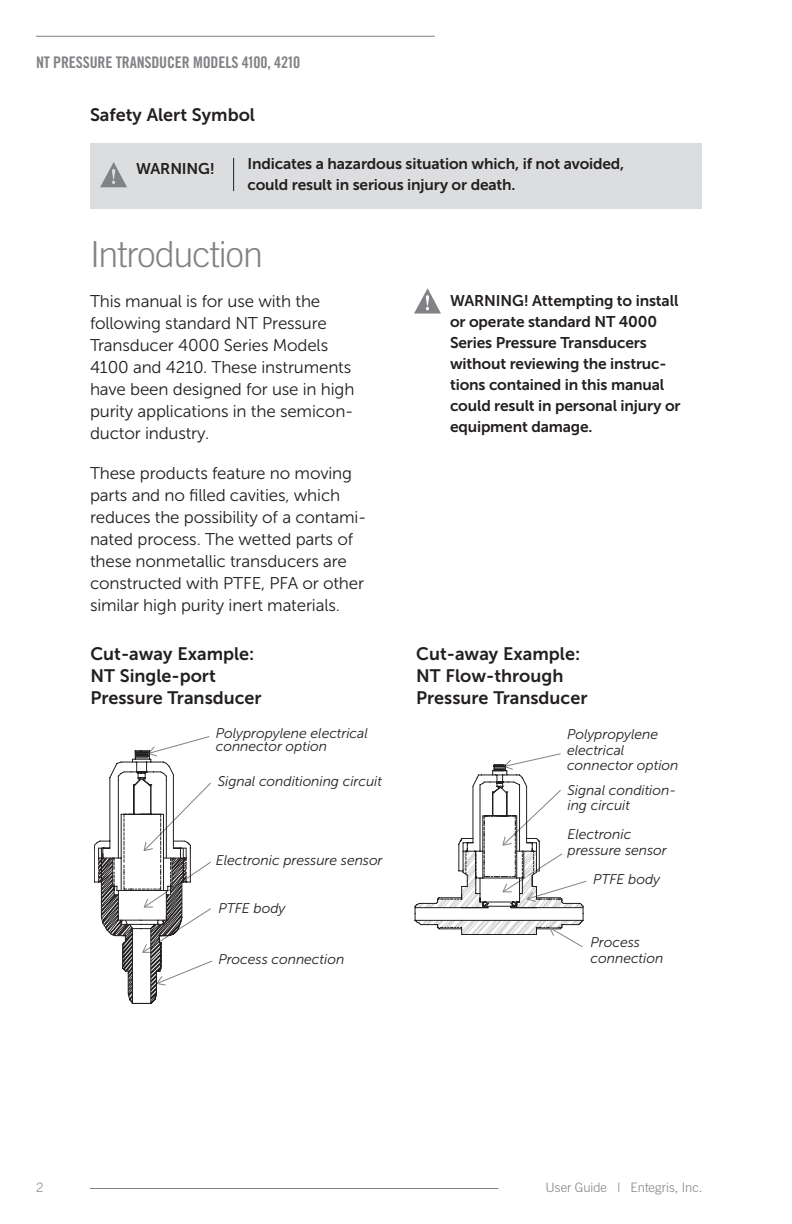
<style>
.page{position:relative;width:792px;height:1224px;background:#fff}
.page>*{position:absolute;margin:0;border:0;box-sizing:border-box;transform-origin:0 0}
.t1{font:300 36px "Trade Gothic LT Std";letter-spacing:-.025em;color:#808285}
.t2{font:18px/22px "Museo Sans 700";color:#231f20}
.t3{font:17px/22px "Museo Sans 300";letter-spacing:-.01em;color:#231f20}
.t4{font:16px "Trade Gothic LT Std Bd Cn 20";letter-spacing:-.01em;color:#808285}
.t5{font:15.6px/21px "Museo Sans 700";letter-spacing:-.01em;color:#231f20}
.t6{font:italic 14px/15.4px "Museo Sans 300";letter-spacing:-.005em;color:#231f20}
.t7{font:300 13px "Trade Gothic LT Std";color:#808285}
</style>
<div class="page">
<hr style="left:36px;top:36px;width:399px;height:1px;background:#808285">
<hr style="left:90px;top:1188px;width:481px;height:1px;background:#808285">
<svg style="left:498px;top:1188px;width:73px;height:1px"></svg>
<svg style="left:414px;top:288px;width:27px;height:26px"></svg>
<svg style="left:94px;top:736px;width:119px;height:268px"></svg>
<svg style="left:415px;top:753px;width:172px;height:194px"></svg>
<div style="left:90px;top:143px;width:612px;height:66px;background:#dcdddf"></div>
<hr style="left:233px;top:158px;width:1px;height:33px;background:#231f20">
<svg style="left:100px;top:162px;width:27px;height:25px"></svg>
<p class="t4" style="left:36px;top:52px;width:266px">NT PRESSURE TRANSDUCER MODELS 4100, 4210</p>
<p class="t2" style="left:90px;top:104px;width:167px">Safety Alert Symbol</p>
<p class="t5" style="left:248px;top:153px;width:378px">Indicates a hazardous situation which, if not avoided, could result in serious injury or death.</p>
<p class="t5" style="left:136px;top:158px;width:80px">WARNING!</p>
<h1 class="t1" style="left:90px;top:233px;width:175px">Introduction</h1>
<p class="t3" style="left:90px;top:291px;width:266px">This manual is for use with the following standard NT Pressure<br>Transducer 4000 Series Models<br>4100 and 4210. These instruments have been designed for use in high purity applications in the semicon&shy;ductor industry.</p>
<p class="t3" style="left:90px;top:463px;width:278px">These products feature no moving parts and no filled cavities, which reduces the possibility of a contami&shy;nated process. The wetted parts of these nonmetallic transducers are constructed with PTFE, PFA or other similar high purity inert materials.</p>
<p class="t5" style="left:450px;top:290px;width:232px">WARNING! Attempting to install or operate standard NT 4000<br>Series Pressure Transducers without reviewing the instruc&shy;tions contained in this manual could result in personal injury or equipment damage.</p>
<p class="t2" style="left:90px;top:643px;width:173px">Cut-away Example:<br>NT Single-port<br>Pressure Transducer</p>
<p class="t2" style="left:416px;top:643px;width:173px">Cut-away Example:<br>NT Flow-through<br>Pressure Transducer</p>
<p class="t6" style="left:216px;top:726px;width:154px;line-height:13px">Polypropylene electrical connector option</p>
<p class="t6" style="left:218px;top:773px;width:166px">Signal conditioning circuit</p>
<p class="t6" style="left:216px;top:853px;width:168px">Electronic pressure sensor</p>
<p class="t6" style="left:218px;top:901px;width:69px">PTFE body</p>
<p class="t6" style="left:218px;top:951px;width:127px">Process connection</p>
<p class="t6" style="left:567px;top:727px;width:113px">Polypropylene electrical connector option</p>
<p class="t6" style="left:568px;top:782px;width:110px">Signal condition&shy;ing circuit</p>
<p class="t6" style="left:568px;top:827px;width:101px">Electronic pressure sensor</p>
<p class="t6" style="left:593px;top:872px;width:69px">PTFE body</p>
<p class="t6" style="left:591px;top:935px;width:74px">Process connection</p>
<p class="t7" style="left:36px;top:1180px;width:9px">2</p>
<p class="t7" style="left:545px;top:1180px;width:158px">User Guide | Entegris, Inc.</p>
</div>
